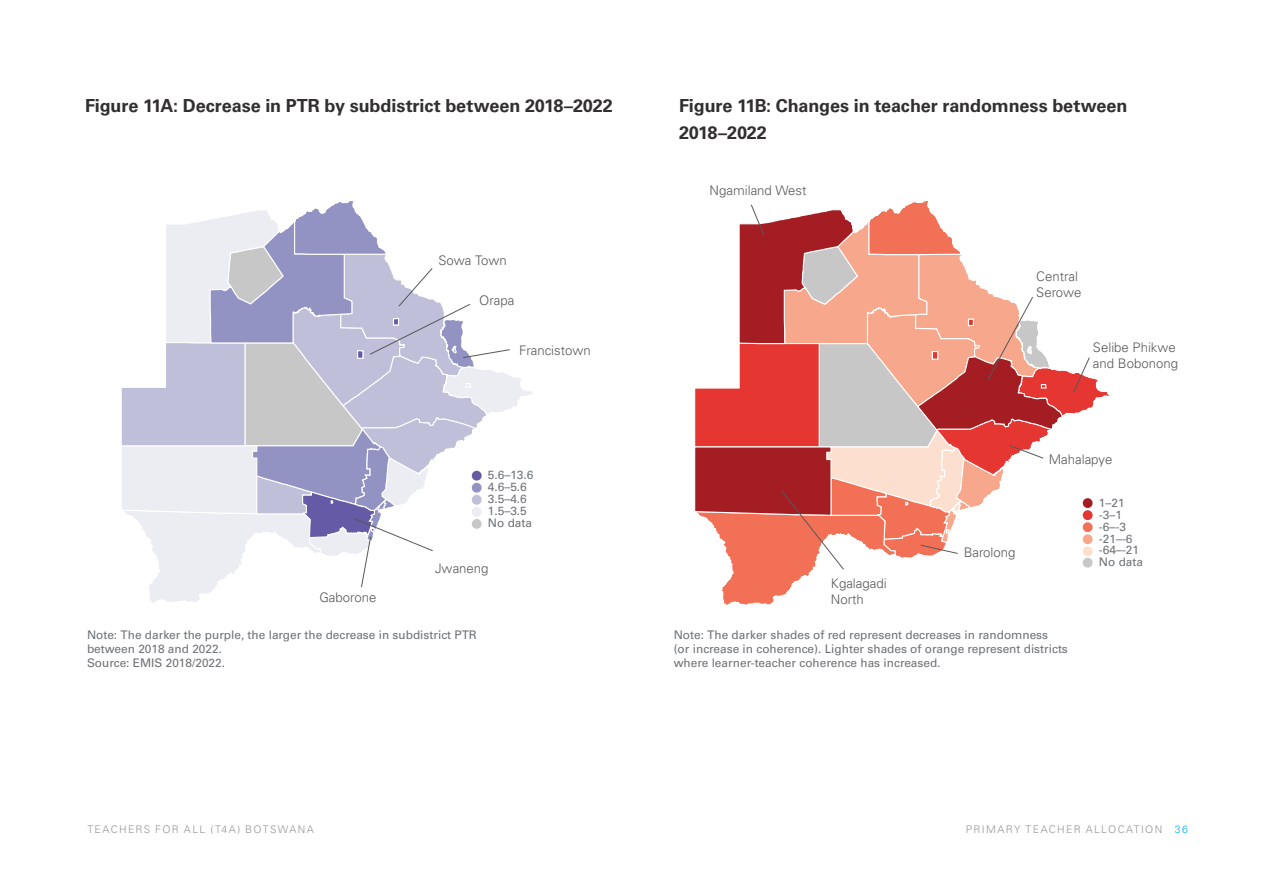
<style>
.page{position:relative;width:1263px;height:893px;background:#fff}
.page>*{position:absolute;margin:0;border:0;box-sizing:border-box;transform-origin:0 0}
.Figure__Title{font:700 18px/27px "Univers LT Pro 65";letter-spacing:-.005em;color:#312f30}
.t1{font:13.2px/15.9px "Univers LT 45 Lt";color:#57585a}
.t2{font:11.85px/11.9px "Univers LT 55 Rm";color:#6d7175}
.t3{font:300 10.5px "Univers LT Pro 45";letter-spacing:.125em;color:#939598}
.s1{color:#00aeef}
</style>
<div class="page">
<svg style="left:695px;top:201px;width:415px;height:404px"></svg>
<svg style="left:121px;top:201px;width:412px;height:402px"></svg>
<p class="Figure__Title" style="left:85px;top:92px;width:529px">Figure 11A: Decrease in PTR by subdistrict between 2018–2022</p>
<p class="Figure__Title" style="left:679px;top:92px;width:450px">Figure 11B: Changes in teacher randomness between<br>2018–2022</p>
<p class="t1" style="left:438px;top:252px;width:70px">Sowa Town</p>
<p class="t1" style="left:479px;top:292px;width:37px">Orapa</p>
<p class="t1" style="left:519px;top:342px;width:73px">Francistown</p>
<p class="t2" style="left:488px;top:469px;width:47px">5.6–13.6<br>4.6–5.6<br>3.5–4.6<br>1.5–3.5<br>No data</p>
<p class="t1" style="left:319px;top:589px;width:59px">Gaborone</p>
<p class="t1" style="left:435px;top:560px;width:55px">Jwaneng</p>
<p class="t2" style="left:87px;top:627px;width:391px;line-height:14.2px">Note: The darker the purple, the larger the decrease in subdistrict PTR between 2018 and 2022.<br>Source: EMIS 2018/2022.</p>
<p class="t1" style="left:709px;top:182px;width:98px">Ngamiland West</p>
<p class="t1" style="left:831px;top:575px;width:57px">Kgalagadi<br>North</p>
<p class="t1" style="left:1036px;top:268px;width:47px">Central<br>Serowe</p>
<p class="t1" style="left:1093px;top:339px;width:87px">Selibe Phikwe and Bobonong</p>
<p class="t1" style="left:964px;top:544px;width:53px">Barolong</p>
<p class="t1" style="left:1049px;top:451px;width:65px">Mahalapye</p>
<p class="t2" style="left:1099px;top:497px;width:46px">1–21 -3–1 -6–-3 -21–-6 -64–-21<br>No data</p>
<p class="t2" style="left:674px;top:627px;width:396px;line-height:14.2px">Note: The darker shades of red represent decreases in randomness<br>(or increase in coherence). Lighter shades of orange represent districts where learner-teacher coherence has increased.</p>
<p class="t3" style="left:87px;top:823px;width:228px">TEACHERS FOR ALL (T4A) BOTSWANA</p>
<p class="t3" style="left:966px;top:823px;width:224px">PRIMARY TEACHER ALLOCATION <span class="s1">36</span></p>
</div>
